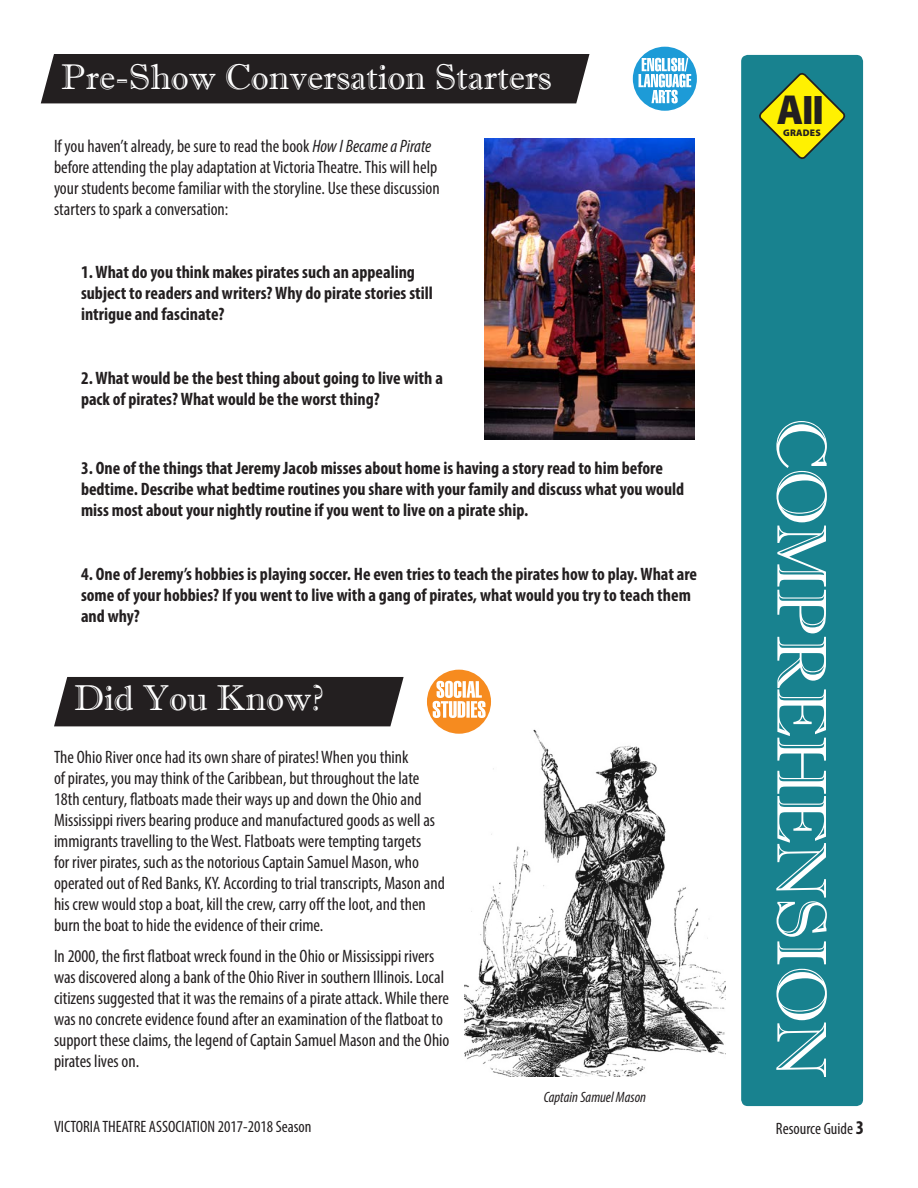
<style>
.page{position:relative;width:918px;height:1188px;background:#fff}
.page>*{position:absolute;margin:0;border:0;box-sizing:border-box;transform-origin:0 0}
.t1{font:70.5px "Imprint MT Shadow";letter-spacing:-.02em;color:#fff}
.t2{font:900 39.45px "Myriad Pro";color:#231f20}
.t3{font:36px "Imprint MT Shadow";color:#fff}
.t4{font:35.7px "Imprint MT Shadow";color:#fff}
.Body_Text{font:condensed 18px/21px "Myriad Pro";color:#231f20}
.Indented_Body_Text{font:700 condensed 18px/21px "Myriad Pro";color:#231f20}
.t5{font:condensed 16.5px "Myriad Pro";color:#231f20}
.t6{font:italic condensed 15px "Myriad Pro";color:#231f20}
.t7{font:900 9.6px "Myriad Pro";letter-spacing:.02em;color:#231f20}
.s1{font-style:italic}
.s2{font-size:42.15px}
.s3{font-weight:700;font-size:19.5px}
</style>
<div class="page">
<img style="left:464px;top:729px;width:262px;height:347px">
<div style="left:740px;top:54px;width:124px;height:1053px;background:#18828f;border-radius:8px"></div>
<div style="left:739px;top:53px;width:126px;height:1055px;border:2px solid #fff;border-radius:8px"></div>
<svg style="left:759px;top:73px;width:87px;height:86px"></svg>
<svg style="left:632px;top:46px;width:66px;height:66px"></svg>
<div style="left:631px;top:45px;width:68px;height:68px;border:2px solid #fff;border-radius:50%"></div>
<svg style="left:639px;top:58px;width:52px;height:45px"></svg>
<div style="left:41px;top:54px;width:548px;height:49px;background:#231f20"></div>
<div style="left:54px;top:677px;width:350px;height:49px;background:#231f20"></div>
<svg style="left:426px;top:669px;width:66px;height:66px"></svg>
<div style="left:425px;top:668px;width:68px;height:68px;border:2px solid #fff;border-radius:50%"></div>
<svg style="left:433px;top:681px;width:53px;height:37px"></svg>
<img style="left:484px;top:138px;width:211px;height:302px">
<p class="t4" style="left:61px;top:56px;width:492px">Pre-Show Conversation Starters</p>
<p class="Body_Text" style="left:54px;top:135px;width:387px">If you haven’t already, be sure to read the book <span class="s1">How I Became a Pirate </span>before attending the play adaptation at Victoria Theatre. This will help your students become familiar with the storyline. Use these discussion starters to spark a conversation:</p>
<p class="Indented_Body_Text" style="left:81px;top:261px;width:353px">1. What do you think makes pirates such an appealing subject to readers and writers? Why do pirate stories still intrigue and fascinate?</p>
<p class="Indented_Body_Text" style="left:81px;top:367px;width:363px">2. What would be the best thing about going to live with a pack of pirates? What would be the worst thing?</p>
<p class="Indented_Body_Text" style="left:81px;top:458px;width:605px">3. One of the things that Jeremy Jacob misses about home is having a story read to him before bedtime. Describe what bedtime routines you share with your family and discuss what you would miss most about your nightly routine if you went to live on a pirate ship.</p>
<p class="Indented_Body_Text" style="left:81px;top:563px;width:618px">4. One of Jeremy’s hobbies is playing soccer. He even tries to teach the pirates how to play. What are some of your hobbies? If you went to live with a gang of pirates, what would you try to teach them and why?</p>
<p class="t3" style="left:73px;top:677px;width:251px">Did You Know?</p>
<p class="Body_Text" style="left:54px;top:746px;width:392px">The Ohio River once had its own share of pirates! When you think<br>of pirates, you may think of the Caribbean, but throughout the late 18th century, flatboats made their ways up and down the Ohio and Mississippi rivers bearing produce and manufactured goods as well as immigrants travelling to the West. Flatboats were tempting targets<br>for river pirates, such as the notorious Captain Samuel Mason, who operated out of Red Banks, KY. According to trial transcripts, Mason and his crew would stop a boat, kill the crew, carry off the loot, and then burn the boat to hide the evidence of their crime.</p>
<p class="Body_Text" style="left:54px;top:946px;width:397px">In 2000, the first flatboat wreck found in the Ohio or Mississippi rivers was discovered along a bank of the Ohio River in southern Illinois. Local citizens suggested that it was the remains of a pirate attack. While there was no concrete evidence found after an examination of the flatboat to support these claims, the legend of Captain Samuel Mason and the Ohio pirates lives on.</p>
<p class="t6" style="left:544px;top:1088px;width:104px">Captain Samuel Mason</p>
<p class="t2" style="left:777px;top:85px;width:49px"><span class="s2">A</span>ll</p>
<p class="t7" style="left:783px;top:126px;width:39px">GRADES</p>
<p class="t1" style="left:843px;top:418px;width:662px;rotate:90deg">COMPREHENSION</p>
<p class="t5" style="left:54px;top:1116px;width:259px">VICTORIA THEATRE ASSOCIATION 2017-2018 Season</p>
<p class="t5" style="left:776px;top:1119px;width:90px">Resource Guide <span class="s3">3</span></p>
</div>
